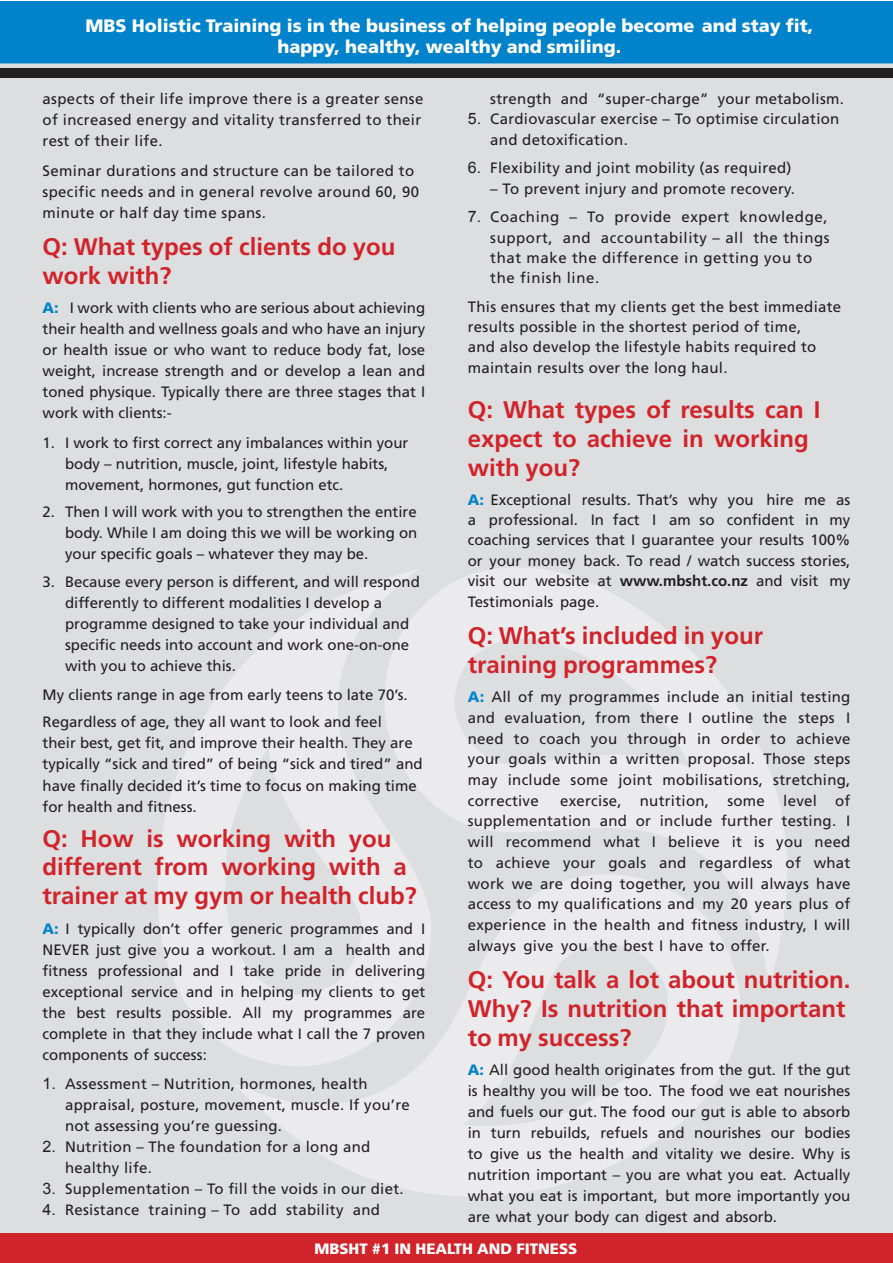
<style>
.page{position:relative;width:893px;height:1263px;background:#fff}
.page>*{position:absolute;margin:0;border:0;box-sizing:border-box;transform-origin:0 0}
.t1{font:700 24px/28.8px "Frutiger";color:#d1232a}
.t2{font:900 18px/21px "Frutiger";color:#fff;text-align:center}
.t3{font:15px/21px "Frutiger";letter-spacing:.02em;color:#231f20;text-align:justify}
.t4{font:15px/21px "Frutiger";color:#231f20}
.t5{font:15px/20.2px "Frutiger";letter-spacing:.04em;color:#231f20}
.t6{font:900 15px "Frutiger";color:#fff}
.s1{font-weight:900;color:#0083ca}
.s2{font-family:"Arial";font-size:15.75px}
.s3{font-weight:700}
</style>
<div class="page">
<div style="left:0;top:1px;width:892px;height:1262px;background:#dddee0"></div>
<div style="left:0;top:1233px;width:892px;height:30px;background:#d1232a"></div>
<div style="left:0;top:1px;width:892px;height:62px;background:#0083ca"></div>
<svg style="left:158px;top:568px;width:629px;height:628px;fill:#e9eaeb"></svg>
<div style="left:0;top:68px;width:892px;height:10px;background:#231f20"></div>
<p class="t2" style="left:86px;top:15px;width:729px">MBS Holistic Training is in the business of helping people become and stay fit, happy, healthy, wealthy and smiling.</p>
<p class="t3" style="left:43px;top:88px;width:382px;text-align:left">aspects of their life improve there is a greater sense of increased energy and vitality transferred to their rest of their life.</p>
<p class="t3" style="left:43px;top:160px;width:378px;text-align:left">Seminar durations and structure can be tailored to specific needs and in general revolve around 60, 90 minute or half day time spans.</p>
<h1 class="t1" style="left:43px;top:232px;width:355px">Q: What types of clients do you work with?</h1>
<p class="t3" style="left:43px;top:297px;width:384px"><span class="s1">A:</span> I work with clients who are serious about achieving their health and wellness goals and who have an injury or health issue or who want to reduce body fat, lose weight, increase strength and or develop a lean and toned physique. Typically there are three stages that I work with clients:-</p>
<p class="t4" style="left:65px;top:432px;width:345px;text-indent:-22px">1. I work to first correct any imbalances within your body – nutrition, muscle, joint, lifestyle habits, movement, hormones, gut function etc.</p>
<p class="t3" style="left:65px;top:501px;width:354px;text-indent:-22px">2. Then I will work with you to strengthen the entire body. While I am doing this we will be working on your specific goals – whatever they may be.</p>
<p class="t4" style="left:65px;top:571px;width:356px;text-indent:-22px">3. Because every person is different, and will respond differently to different modalities I develop a programme designed to take your individual and specific needs into account and work one-on-one with you to achieve this.</p>
<p class="t4" style="left:43px;top:681px;width:367px;line-height:27.3px">My clients range in age from early teens to late 70’s.<br>Regardless of age, they all want to look and feel</p>
<p class="t4" style="left:43px;top:733px;width:382px">their best, get fit, and improve their health. They are typically “sick and tired” of being “sick and tired” and have finally decided it’s time to focus on making time for health and fitness.</p>
<h1 class="t1" style="left:43px;top:824px;width:376px">Q: How is working with you different from working with a trainer at my gym or health club?</h1>
<p class="t3" style="left:43px;top:918px;width:384px"><span class="s1">A:</span> I typically don’t offer generic programmes and I NEVER just give you a workout. I am a health and fitness professional and I take pride in delivering exceptional service and in helping my clients to get the best results possible. All my programmes are complete in that they include what I call the 7 proven components of success:</p>
<p class="t3" style="left:65px;top:1073px;width:346px;text-align:left;text-indent:-22px"><span class="s2">1.</span> Assessment – Nutrition, hormones, health appraisal, posture, movement, muscle. If you’re not assessing you’re guessing.</p>
<p class="t3" style="left:65px;top:1136px;width:307px;text-indent:-23px"><span class="s2">2.</span> Nutrition – The foundation for a long and healthy life.</p>
<p class="t3" style="left:43px;top:1178px;width:363px"><span class="s2">3.</span> Supplementation – To fill the voids in our diet.</p>
<p class="t3" style="left:43px;top:1199px;width:339px"><span class="s2">4.</span> Resistance training – To add stability and</p>
<p class="t3" style="left:490px;top:88px;width:355px">strength and “super-charge” your metabolism.</p>
<p class="t3" style="left:490px;top:109px;width:351px;line-height:20.2px;text-indent:-22px"><span class="s2">5.</span> Cardiovascular exercise – To optimise circulation and detoxification.</p>
<p class="t3" style="left:468px;top:158px;width:325px"><span class="s2">6.</span> Flexibility and joint mobility (as required)</p>
<p class="t3" style="left:490px;top:178px;width:306px">– To prevent injury and promote recovery.</p>
<p class="t5" style="left:490px;top:207px;width:341px;text-indent:-22px"><span class="s2">7.</span> Coaching – To provide expert knowledge, support, and accountability – all the things that make the difference in getting you to the finish line.</p>
<p class="t3" style="left:468px;top:296px;width:375px;line-height:20.2px;text-align:left">This ensures that my clients get the best immediate results possible in the shortest period of time,<br>and also develop the lifestyle habits required to maintain results over the long haul.</p>
<h1 class="t1" style="left:468px;top:395px;width:354px">Q: What types of results can I expect to achieve in working with you?</h1>
<p class="t3" style="left:468px;top:489px;width:384px;line-height:20.4px"><span class="s1">A:</span> Exceptional results. That’s why you hire me as a professional. In fact I am so confident in my coaching services that I guarantee your results 100% or your money back. To read / watch success stories, visit our website at <span class="s3">www.mbsht.co.nz</span> and visit my Testimonials page.</p>
<h1 class="t1" style="left:468px;top:621px;width:297px">Q: What’s included in your training programmes?</h1>
<p class="t3" style="left:468px;top:686px;width:384px"><span class="s1">A:</span> All of my programmes include an initial testing and evaluation, from there I outline the steps I need to coach you through in order to achieve your goals within a written proposal. Those steps may include some joint mobilisations, stretching, corrective</p>
<p class="t3" style="left:468px;top:790px;width:384px;text-indent:92px">exercise, nutrition, some level of supplementation and or include further testing. I will recommend what I believe it is you need to achieve your goals and regardless of what work we are doing together, you will always have access to my qualifications and my 20 years plus of experience in the health and fitness industry, I will always give you the best I have to offer.</p>
<h1 class="t1" style="left:468px;top:965px;width:384px">Q: You talk a lot about nutrition.<br>Why? Is nutrition that important to my success?</h1>
<p class="t3" style="left:468px;top:1059px;width:384px"><span class="s1">A:</span> All good health originates from the gut. If the gut is healthy you will be too. The food we eat nourishes and fuels our gut. The food our gut is able to absorb in turn rebuilds, refuels and nourishes our bodies to give us the health and vitality we desire. Why is nutrition important – you are what you eat. Actually what you eat is important, but more importantly you are what your body can digest and absorb.</p>
<p class="t6" style="left:314px;top:1240px;width:265px">MBSHT #1 IN HEALTH AND FITNESS</p>
</div>
